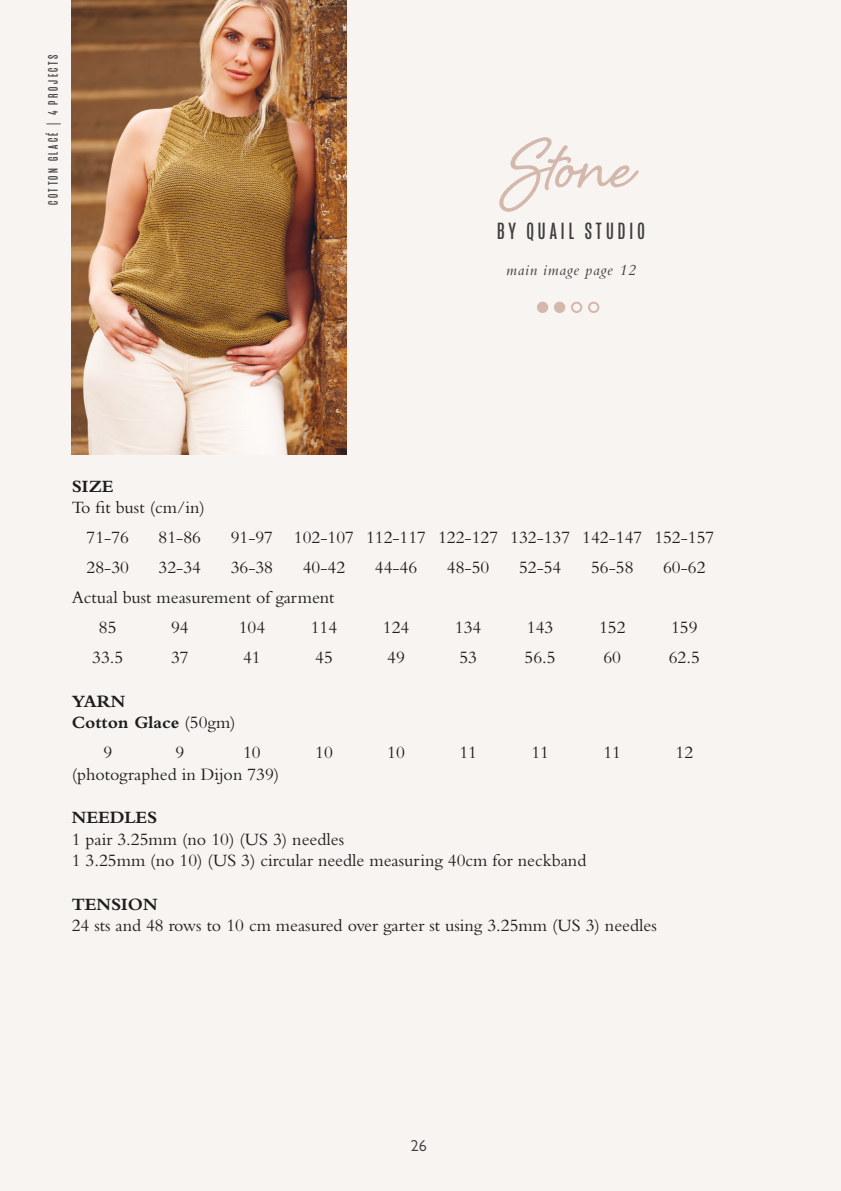
<style>
.page{position:relative;width:841px;height:1191px;background:#fff}
.page>*{position:absolute;margin:0;border:0;box-sizing:border-box;transform-origin:0 0}
.t1{font:90px "Shelby";letter-spacing:.005em;color:#d4b8ac}
.t2{font:24px "Mongoose";letter-spacing:.17em;color:#3d3d3c}
.Tabs_BW{font:18px "Bembo Std";color:#1d1d1b}
.t3{font:700 18px "Bembo Std";color:#1d1d1b}
.t4{font:italic 16px "Bembo Std";letter-spacing:.05em;color:#3d3d3c}
.t5{font:16px "Gill Sans MT Std";color:#3d3d3c}
.t6{font:14px "Mongoose";letter-spacing:.18em;color:#3d3d3c}
.s1{font-weight:400}
</style>
<div class="page">
<div style="left:0;top:0;width:840px;height:1191px;background:#f7f4f1"></div>
<img style="left:72px;top:0;width:274px;height:454px">
<div style="left:537px;top:303px;width:10px;height:9px;background:#d4b8ac;border-radius:50%"></div>
<div style="left:536px;top:302px;width:12px;height:11px;border:2px solid #d4b8ac;border-radius:50%"></div>
<div style="left:554px;top:303px;width:10px;height:9px;background:#d4b8ac;border-radius:50%"></div>
<div style="left:553px;top:302px;width:12px;height:11px;border:2px solid #d4b8ac;border-radius:50%"></div>
<div style="left:570px;top:302px;width:12px;height:11px;border:2px solid #d4b8ac;border-radius:50%"></div>
<div style="left:587px;top:302px;width:12px;height:11px;border:2px solid #d4b8ac;border-radius:50%"></div>
<p class="t6" style="left:45px;top:205px;width:152px;rotate:-90deg">COTTON GLACÉ | 4 PROJECTS</p>
<p class="t1" style="left:510px;top:103px;width:123px">Stone</p>
<p class="t2" style="left:497px;top:217px;width:149px">BY QUAIL STUDIO</p>
<p class="t4" style="left:506px;top:260px;width:131px">main image page 12</p>
<p class="t3" style="left:72px;top:476px;width:43px">SIZE</p>
<p class="Tabs_BW" style="left:72px;top:497px;width:134px">To fit bust (cm/in)</p>
<p class="Tabs_BW" style="left:86px;top:527px;width:44px">71-76</p>
<p class="Tabs_BW" style="left:158px;top:527px;width:44px">81-86</p>
<p class="Tabs_BW" style="left:230px;top:527px;width:485px">91-97 102-107 112-117 122-127 132-137 142-147 152-157</p>
<p class="Tabs_BW" style="left:86px;top:557px;width:44px">28-30</p>
<p class="Tabs_BW" style="left:158px;top:557px;width:44px">32-34</p>
<p class="Tabs_BW" style="left:230px;top:557px;width:44px">36-38</p>
<p class="Tabs_BW" style="left:302px;top:557px;width:44px">40-42</p>
<p class="Tabs_BW" style="left:374px;top:557px;width:44px">44-46</p>
<p class="Tabs_BW" style="left:446px;top:557px;width:44px">48-50</p>
<p class="Tabs_BW" style="left:518px;top:557px;width:44px">52-54</p>
<p class="Tabs_BW" style="left:590px;top:557px;width:44px">56-58</p>
<p class="Tabs_BW" style="left:662px;top:557px;width:44px">60-62</p>
<p class="Tabs_BW" style="left:72px;top:587px;width:264px">Actual bust measurement of garment</p>
<p class="Tabs_BW" style="left:99px;top:617px;width:19px">85</p>
<p class="Tabs_BW" style="left:171px;top:617px;width:19px">94</p>
<p class="Tabs_BW" style="left:238px;top:617px;width:28px">104</p>
<p class="Tabs_BW" style="left:310px;top:617px;width:28px">114</p>
<p class="Tabs_BW" style="left:382px;top:617px;width:28px">124</p>
<p class="Tabs_BW" style="left:454px;top:617px;width:28px">134</p>
<p class="Tabs_BW" style="left:526px;top:617px;width:28px">143</p>
<p class="Tabs_BW" style="left:598px;top:617px;width:28px">152</p>
<p class="Tabs_BW" style="left:670px;top:617px;width:28px">159</p>
<p class="Tabs_BW" style="left:92px;top:647px;width:33px">33.5</p>
<p class="Tabs_BW" style="left:171px;top:647px;width:19px">37</p>
<p class="Tabs_BW" style="left:243px;top:647px;width:19px">41</p>
<p class="Tabs_BW" style="left:315px;top:647px;width:19px">45</p>
<p class="Tabs_BW" style="left:387px;top:647px;width:19px">49</p>
<p class="Tabs_BW" style="left:459px;top:647px;width:19px">53</p>
<p class="Tabs_BW" style="left:524px;top:647px;width:33px">56.5</p>
<p class="Tabs_BW" style="left:603px;top:647px;width:19px">60</p>
<p class="Tabs_BW" style="left:668px;top:647px;width:33px">62.5</p>
<p class="t3" style="left:72px;top:691px;width:55px">YARN</p>
<p class="t3" style="left:72px;top:713px;width:165px">Cotton Glace <span class="s1">(50gm)</span></p>
<p class="Tabs_BW" style="left:103px;top:742px;width:10px">9</p>
<p class="Tabs_BW" style="left:175px;top:742px;width:10px">9</p>
<p class="Tabs_BW" style="left:243px;top:742px;width:19px">10</p>
<p class="Tabs_BW" style="left:315px;top:742px;width:19px">10</p>
<p class="Tabs_BW" style="left:387px;top:742px;width:19px">10</p>
<p class="Tabs_BW" style="left:459px;top:742px;width:19px">11</p>
<p class="Tabs_BW" style="left:531px;top:742px;width:19px">11</p>
<p class="Tabs_BW" style="left:603px;top:742px;width:19px">11</p>
<p class="Tabs_BW" style="left:675px;top:742px;width:19px">12</p>
<p class="Tabs_BW" style="left:72px;top:764px;width:209px">(photographed in Dijon 739)</p>
<p class="t3" style="left:72px;top:807px;width:87px">NEEDLES</p>
<p class="Tabs_BW" style="left:72px;top:829px;width:274px">1 pair 3.25mm (no 10) (US 3) needles</p>
<p class="Tabs_BW" style="left:72px;top:850px;width:516px">1 3.25mm (no 10) (US 3) circular needle measuring 40cm for neckband</p>
<p class="t3" style="left:72px;top:894px;width:87px">TENSION</p>
<p class="Tabs_BW" style="left:72px;top:915px;width:586px">24 sts and 48 rows to 10 cm measured over garter st using 3.25mm (US 3) needles</p>
<p class="t5" style="left:410px;top:1137px;width:17px">26</p>
</div>
